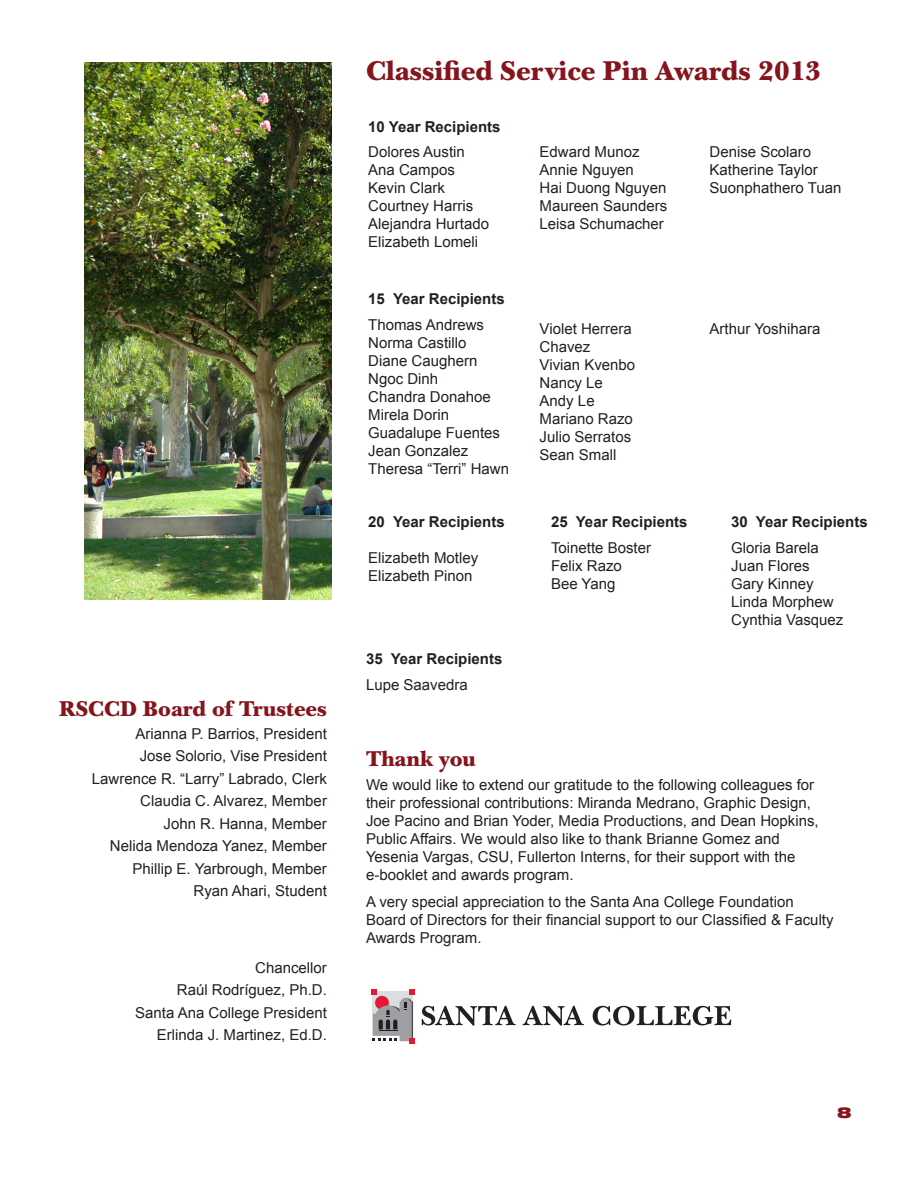
<style>
.page{position:relative;width:918px;height:1188px;background:#fff}
.page>*{position:absolute;margin:0;border:0;box-sizing:border-box;transform-origin:0 0}
.t1{font:900 28.5px "New Baskerville ITC Pro";color:#84151d}
.t2{font:900 22.5px "New Baskerville ITC Pro";color:#84151d}
.t3{font:15px/18px "Arial";color:#231f20}
.t4{font:700 15px "Arial";color:#231f20}
.t5{font:900 expanded 15px "Helvetica Neue";color:#84151d}
</style>
<div class="page">
<img style="left:84px;top:63px;width:248px;height:537px">
<svg style="left:371px;top:989px;width:44px;height:54px;background:#b09da2"></svg>
<svg style="left:422px;top:1006px;width:94px;height:20px"></svg>
<svg style="left:523px;top:1006px;width:61px;height:20px"></svg>
<svg style="left:593px;top:1006px;width:138px;height:19px"></svg>
<p class="t2" style="left:59px;top:696px;width:269px">RSCCD Board of Trustees</p>
<p class="t3" style="left:136px;top:724px;width:193px">Arianna P. Barrios, President</p>
<p class="t3" style="left:140px;top:747px;width:189px">Jose Solorio, Vise President</p>
<p class="t3" style="left:92px;top:769px;width:237px">Lawrence R. “Larry” Labrado, Clerk</p>
<p class="t3" style="left:140px;top:792px;width:188px">Claudia C. Alvarez, Member</p>
<p class="t3" style="left:164px;top:814px;width:165px">John R. Hanna, Member</p>
<p class="t3" style="left:110px;top:837px;width:219px">Nelida Mendoza Yanez, Member</p>
<p class="t3" style="left:132px;top:859px;width:196px">Phillip E. Yarbrough, Member</p>
<p class="t3" style="left:194px;top:882px;width:135px">Ryan Ahari, Student</p>
<p class="t3" style="left:255px;top:958px;width:73px">Chancellor</p>
<p class="t3" style="left:177px;top:981px;width:152px">Raúl Rodríguez, Ph.D.</p>
<p class="t3" style="left:135px;top:1003px;width:193px">Santa Ana College President</p>
<p class="t3" style="left:157px;top:1026px;width:172px">Erlinda J. Martinez, Ed.D.</p>
<p class="t1" style="left:366px;top:54px;width:457px">Classified Service Pin Awards 2013</p>
<p class="t4" style="left:368px;top:116px;width:134px">10 Year Recipients</p>
<p class="t3" style="left:368px;top:143px;width:98px">Dolores Austin</p>
<p class="t3" style="left:368px;top:161px;width:88px">Ana Campos</p>
<p class="t3" style="left:368px;top:179px;width:78px">Kevin Clark</p>
<p class="t3" style="left:368px;top:197px;width:107px">Courtney Harris</p>
<p class="t3" style="left:368px;top:215px;width:122px">Alejandra Hurtado</p>
<p class="t3" style="left:368px;top:233px;width:112px">Elizabeth Lomeli</p>
<p class="t4" style="left:368px;top:289px;width:138px">15 Year Recipients</p>
<p class="t3" style="left:368px;top:316px;width:117px">Thomas Andrews</p>
<p class="t3" style="left:368px;top:334px;width:100px">Norma Castillo</p>
<p class="t3" style="left:368px;top:352px;width:111px">Diane Caughern</p>
<p class="t3" style="left:368px;top:370px;width:72px">Ngoc Dinh</p>
<p class="t3" style="left:368px;top:388px;width:124px">Chandra Donahoe</p>
<p class="t3" style="left:368px;top:406px;width:82px">Mirela Dorin</p>
<p class="t3" style="left:368px;top:424px;width:133px">Guadalupe Fuentes</p>
<p class="t3" style="left:368px;top:442px;width:102px">Jean Gonzalez</p>
<p class="t3" style="left:368px;top:460px;width:142px">Theresa “Terri” Hawn</p>
<p class="t4" style="left:368px;top:512px;width:138px">20 Year Recipients</p>
<p class="t3" style="left:368px;top:549px;width:112px">Elizabeth Motley</p>
<p class="t3" style="left:368px;top:567px;width:106px">Elizabeth Pinon</p>
<p class="t4" style="left:366px;top:649px;width:138px">35 Year Recipients</p>
<p class="t3" style="left:366px;top:675px;width:103px">Lupe Saavedra</p>
<p class="t3" style="left:540px;top:142px;width:102px">Edward Munoz</p>
<p class="t3" style="left:540px;top:160px;width:96px">Annie Nguyen</p>
<p class="t3" style="left:540px;top:178px;width:128px">Hai Duong Nguyen</p>
<p class="t3" style="left:540px;top:196px;width:129px">Maureen Saunders</p>
<p class="t3" style="left:540px;top:214px;width:126px">Leisa Schumacher</p>
<p class="t3" style="left:710px;top:142px;width:103px">Denise Scolaro</p>
<p class="t3" style="left:710px;top:160px;width:110px">Katherine Taylor</p>
<p class="t3" style="left:710px;top:178px;width:133px">Suonphathero Tuan</p>
<p class="t3" style="left:540px;top:320px;width:94px">Violet Herrera<br>Chavez</p>
<p class="t3" style="left:540px;top:356px;width:97px">Vivian Kvenbo</p>
<p class="t3" style="left:540px;top:374px;width:65px">Nancy Le</p>
<p class="t3" style="left:540px;top:392px;width:57px">Andy Le</p>
<p class="t3" style="left:540px;top:410px;width:95px">Mariano Razo</p>
<p class="t3" style="left:540px;top:428px;width:93px">Julio Serratos</p>
<p class="t3" style="left:540px;top:446px;width:78px">Sean Small</p>
<p class="t4" style="left:551px;top:512px;width:138px">25 Year Recipients</p>
<p class="t3" style="left:551px;top:539px;width:102px">Toinette Boster</p>
<p class="t3" style="left:551px;top:557px;width:72px">Felix Razo</p>
<p class="t3" style="left:551px;top:575px;width:66px">Bee Yang</p>
<p class="t3" style="left:710px;top:320px;width:112px">Arthur Yoshihara</p>
<p class="t4" style="left:731px;top:512px;width:138px">30 Year Recipients</p>
<p class="t3" style="left:731px;top:539px;width:89px">Gloria Barela</p>
<p class="t3" style="left:731px;top:557px;width:80px">Juan Flores</p>
<p class="t3" style="left:731px;top:575px;width:84px">Gary Kinney</p>
<p class="t3" style="left:731px;top:593px;width:104px">Linda Morphew</p>
<p class="t3" style="left:731px;top:611px;width:114px">Cynthia Vasquez</p>
<p class="t2" style="left:366px;top:746px;width:111px">Thank you</p>
<p class="t3" style="left:366px;top:776px;width:454px">We would like to extend our gratitude to the following colleagues for their professional contributions: Miranda Medrano, Graphic Design, Joe Pacino and Brian Yoder, Media Productions, and Dean Hopkins, Public Affairs. We would also like to thank Brianne Gomez and Yesenia Vargas, CSU, Fullerton Interns, for their support with the e-booklet and awards program.</p>
<p class="t3" style="left:366px;top:893px;width:469px">A very special appreciation to the Santa Ana College Foundation<br>Board of Directors for their financial support to our Classified &amp; Faculty<br>Awards Program.</p>
<p class="t5" style="left:837px;top:1103px;width:16px">8</p>
</div>
